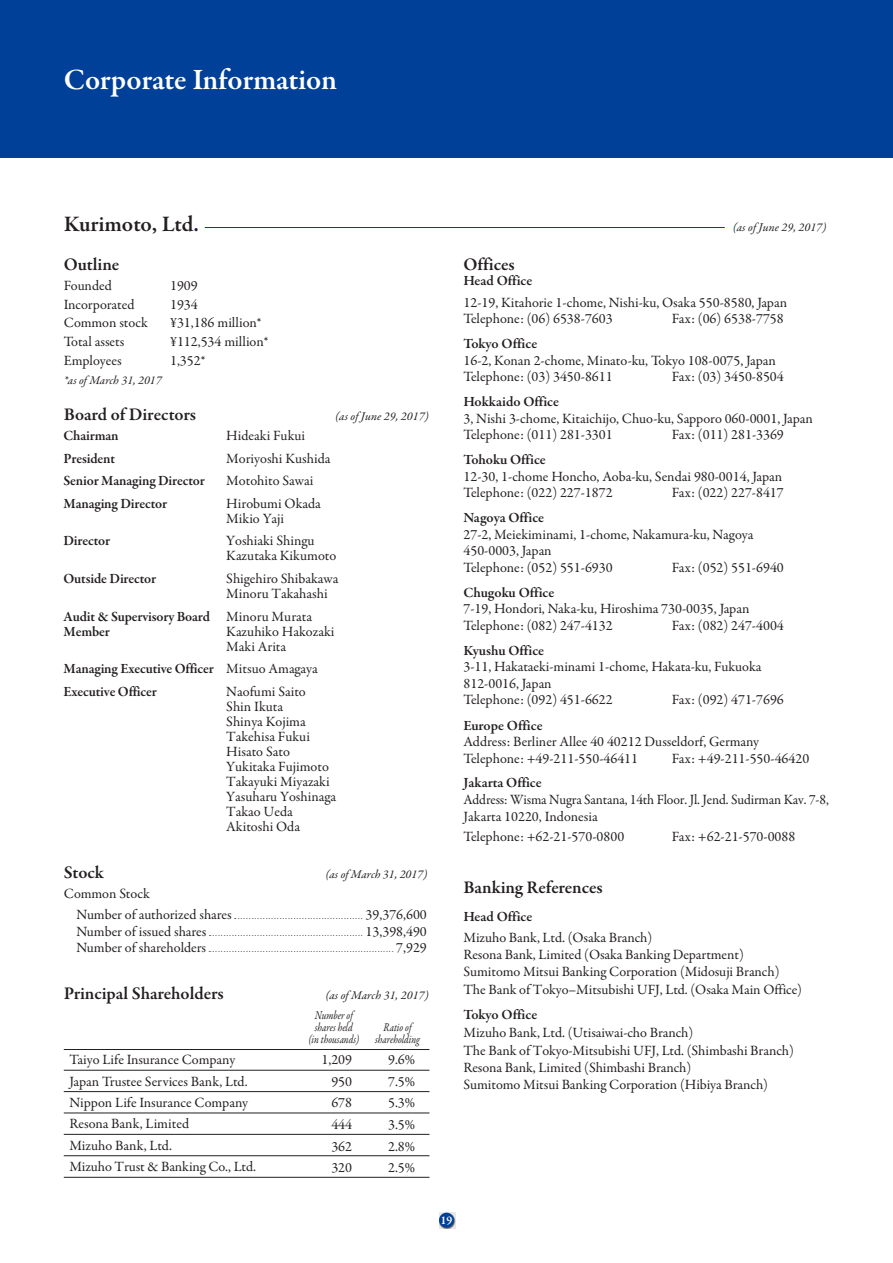
<style>
.page{position:relative;width:893px;height:1263px;background:#fff}
.page>*{position:absolute;margin:0;border:0;box-sizing:border-box;transform-origin:0 0}
.t1{font:600 30px "Garamond Premr Pro";letter-spacing:-.01em;color:#fff}
.t2{font:600 22.5px "Garamond Premr Pro";letter-spacing:-.005em;color:#231f20}
.t3{font:600 18px "Garamond Premr Pro";color:#231f20}
.t4{font:14.25px/21.6px "Garamond Premr Pro";color:#231f20}
.t5{font:600 14.25px/22.5px "Garamond Premr Pro";letter-spacing:-.01em;color:#231f20}
.t6{font:14.25px/17.1px "Garamond Premr Pro";color:#231f20;scale:.96 1}
.t7{font:italic 12px/20.2px "Garamond Premr Pro";color:#231f20}
.t8{font:italic 12px "Garamond Premr Pro";color:#231f20;scale:.8 1}
.t9{font:600 12px "Garamond Premr Pro";color:#fff}
.t10{font:3px "Garamond Premr Pro";color:#231f20}
</style>
<div class="page">
<svg style="left:439px;top:1212px;width:16px;height:17px"></svg>
<div style="left:439px;top:1213px;width:15px;height:14px;background:#004098;border-radius:50%"></div>
<div style="left:0;top:0;width:893px;height:157px;background:#004098"></div>
<hr style="left:64px;top:1049px;width:365px;height:1px;background:#231f20">
<hr style="left:64px;top:1070px;width:365px;height:1px;background:#231f20">
<hr style="left:64px;top:1091px;width:365px;height:1px;background:#231f20">
<hr style="left:64px;top:1113px;width:365px;height:1px;background:#231f20">
<hr style="left:64px;top:1134px;width:365px;height:1px;background:#231f20">
<hr style="left:64px;top:1155px;width:365px;height:1px;background:#231f20">
<hr style="left:64px;top:1177px;width:365px;height:1px;background:#231f20">
<hr style="left:205px;top:227px;width:520px;height:1px;background:#004098">
<h1 class="t1" style="left:64px;top:61px;width:275px">Corporate Information</h1>
<h2 class="t2" style="left:64px;top:211px;width:137px">Kurimoto, Ltd.</h2>
<p class="t3" style="left:64px;top:254px;width:57px">Outline</p>
<p class="t4" style="left:64px;top:275px;width:50px">Founded</p>
<p class="t4" style="left:170px;top:275px;width:29px">1909</p>
<p class="t4" style="left:64px;top:294px;width:72px">Incorporated</p>
<p class="t4" style="left:170px;top:294px;width:29px">1934</p>
<p class="t4" style="left:64px;top:312px;width:86px">Common stock</p>
<p class="t4" style="left:170px;top:312px;width:93px">¥31,186 million*</p>
<p class="t4" style="left:64px;top:331px;width:62px">Total assets</p>
<p class="t4" style="left:170px;top:331px;width:100px">¥112,534 million*</p>
<p class="t4" style="left:64px;top:350px;width:59px">Employees</p>
<p class="t4" style="left:170px;top:350px;width:37px">1,352*</p>
<p class="t7" style="left:64px;top:371px;width:99px">*as of March 31, 2017</p>
<p class="t3" style="left:64px;top:404px;width:134px">Board of Directors</p>
<p class="t7" style="left:335px;top:407px;width:95px">(as of June 29, 2017)</p>
<p class="t5" style="left:64px;top:425px;width:143px">Chairman<br>President<br>Senior Managing Director<br>Managing Director</p>
<p class="t5" style="left:64px;top:530px;width:48px">Director</p>
<p class="t5" style="left:64px;top:567px;width:94px">Outside Director</p>
<p class="t5" style="left:64px;top:609px;width:148px;line-height:15px">Audit &amp; Supervisory Board<br>Member</p>
<p class="t5" style="left:64px;top:657px;width:152px">Managing Executive Officer<br>Executive Officer</p>
<p class="t4" style="left:226px;top:425px;width:106px;line-height:22.5px">Hideaki Fukui<br>Moriyoshi Kushida<br>Motohito Sawai<br>Hirobumi Okada</p>
<p class="t4" style="left:226px;top:508px;width:90px;line-height:22.5px">Mikio Yaji<br>Yoshiaki Shingu</p>
<p class="t4" style="left:226px;top:545px;width:114px;line-height:22.5px">Kazutaka Kikumoto<br>Shigehiro Shibakawa</p>
<p class="t4" style="left:226px;top:583px;width:103px;line-height:22.5px">Minoru Takahashi<br>Minoru Murata</p>
<p class="t4" style="left:226px;top:624px;width:110px;line-height:15px">Kazuhiko Hakozaki<br>Maki Arita</p>
<p class="t4" style="left:226px;top:658px;width:93px;line-height:22.5px">Mitsuo Amagaya<br>Naofumi Saito</p>
<p class="t4" style="left:226px;top:699px;width:111px;line-height:15px">Shin Ikuta<br>Shinya Kojima<br>Takehisa Fukui<br>Hisato Sato<br>Yukitaka Fujimoto<br>Takayuki Miyazaki<br>Yasuharu Yoshinaga<br>Takao Ueda<br>Akitoshi Oda</p>
<p class="t3" style="left:64px;top:862px;width:42px">Stock</p>
<p class="t7" style="left:325px;top:865px;width:103px">(as of March 31, 2017)</p>
<p class="t4" style="left:77px;top:883px;width:157px;text-indent:-13px">Common Stock<br>Number of authorized shares</p>
<p class="t10" style="left:234px;top:916px;width:130px">•••••••••••••••••••••••••••••••••••••••••••••••</p>
<p class="t4" style="left:366px;top:904px;width:63px">39,376,600</p>
<p class="t4" style="left:77px;top:921px;width:131px">Number of issued shares</p>
<p class="t10" style="left:209px;top:933px;width:155px">••••••••••••••••••••••••••••••••••••••••••••••••••••••••</p>
<p class="t4" style="left:366px;top:921px;width:63px">13,398,490</p>
<p class="t4" style="left:77px;top:937px;width:131px">Number of shareholders</p>
<p class="t10" style="left:209px;top:949px;width:186px">•••••••••••••••••••••••••••••••••••••••••••••••••••••••••••••••••••</p>
<p class="t4" style="left:396px;top:937px;width:32px">7,929</p>
<p class="t3" style="left:64px;top:982px;width:162px">Principal Shareholders</p>
<p class="t7" style="left:315px;top:985px;width:115px;text-indent:11px">(as of March 31, 2017)<br>Number of</p>
<p class="t8" style="left:315px;top:1019px;width:49px">shares held</p>
<p class="t8" style="left:384px;top:1019px;width:37px">Ratio of</p>
<p class="t8" style="left:308px;top:1031px;width:65px">(in thousands)</p>
<p class="t8" style="left:375px;top:1031px;width:57px">shareholding</p>
<p class="t4" style="left:69px;top:1049px;width:167px">Taiyo Life Insurance Company</p>
<p class="t4" style="left:331px;top:1049px;width:22px;text-align:justify;text-indent:-10px">1,209<br>950<br>678<br>444<br>362<br>320</p>
<p class="t4" style="left:388px;top:1049px;width:29px;text-align:justify">9.6% 7.5% 5.3% 3.5% 2.8% 2.5%</p>
<p class="t4" style="left:69px;top:1071px;width:188px">Japan Trustee Services Bank, Ltd.<br>Nippon Life Insurance Company<br>Resona Bank, Limited<br>Mizuho Bank, Ltd.<br>Mizuho Trust &amp; Banking Co., Ltd.</p>
<p class="t7" style="left:733px;top:218px;width:95px">(as of June 29, 2017)</p>
<p class="t3" style="left:463px;top:254px;width:53px">Offices</p>
<p class="t5" style="left:463px;top:270px;width:70px">Head Office</p>
<p class="t4" style="left:463px;top:294px;width:325px;line-height:16.5px">12-19, Kitahorie 1-chome, Nishi-ku, Osaka 550-8580, Japan<br>Telephone: (06) 6538-7603</p>
<p class="t4" style="left:672px;top:308px;width:113px">Fax: (06) 6538-7758</p>
<p class="t5" style="left:463px;top:333px;width:75px">Tokyo Office</p>
<p class="t4" style="left:463px;top:352px;width:314px;line-height:16.5px">16-2, Konan 2-chome, Minato-ku, Tokyo 108-0075, Japan<br>Telephone: (03) 3450-8611</p>
<p class="t4" style="left:672px;top:366px;width:113px">Fax: (03) 3450-8504</p>
<p class="t5" style="left:463px;top:391px;width:97px">Hokkaido Office</p>
<p class="t4" style="left:463px;top:410px;width:351px;line-height:16.5px">3, Nishi 3-chome, Kitaichijo, Chuo-ku, Sapporo 060-0001, Japan<br>Telephone: (011) 281-3301</p>
<p class="t4" style="left:672px;top:424px;width:113px">Fax: (011) 281-3369</p>
<p class="t5" style="left:463px;top:449px;width:84px">Tohoku Office</p>
<p class="t4" style="left:463px;top:468px;width:320px;line-height:16.5px">12-30, 1-chome Honcho, Aoba-ku, Sendai 980-0014, Japan<br>Telephone: (022) 227-1872</p>
<p class="t4" style="left:672px;top:482px;width:113px">Fax: (022) 227-8417</p>
<p class="t5" style="left:463px;top:507px;width:82px">Nagoya Office</p>
<p class="t4" style="left:463px;top:526px;width:291px;line-height:16.5px">27-2, Meiekiminami, 1-chome, Nakamura-ku, Nagoya<br>450-0003, Japan<br>Telephone: (052) 551-6930</p>
<p class="t4" style="left:672px;top:557px;width:113px">Fax: (052) 551-6940</p>
<p class="t5" style="left:463px;top:581px;width:92px">Chugoku Office</p>
<p class="t4" style="left:463px;top:601px;width:287px;line-height:16.5px">7-19, Hondori, Naka-ku, Hiroshima 730-0035, Japan<br>Telephone: (082) 247-4132</p>
<p class="t4" style="left:672px;top:615px;width:113px">Fax: (082) 247-4004</p>
<p class="t5" style="left:463px;top:639px;width:82px">Kyushu Office</p>
<p class="t4" style="left:463px;top:659px;width:300px;line-height:16.5px">3-11, Hakataeki-minami 1-chome, Hakata-ku, Fukuoka<br>812-0016, Japan<br>Telephone: (092) 451-6622</p>
<p class="t4" style="left:672px;top:689px;width:113px">Fax: (092) 471-7696</p>
<p class="t5" style="left:463px;top:714px;width:81px">Europe Office</p>
<p class="t4" style="left:463px;top:734px;width:297px;line-height:16.5px">Address: Berliner Allee 40 40212 Dusseldorf, Germany<br>Telephone: +49-211-550-46411</p>
<p class="t4" style="left:672px;top:747px;width:139px">Fax: +49-211-550-46420</p>
<p class="t5" style="left:463px;top:772px;width:80px">Jakarta Office</p>
<p class="t6" style="left:463px;top:791px;width:382px">Address: Wisma Nugra Santana, 14th Floor. Jl. Jend. Sudirman Kav. 7-8,<br>Jakarta 10220, Indonesia</p>
<p class="t4" style="left:463px;top:826px;width:162px">Telephone: +62-21-570-0800</p>
<p class="t4" style="left:672px;top:826px;width:125px">Fax: +62-21-570-0088</p>
<p class="t3" style="left:463px;top:876px;width:141px">Banking References</p>
<p class="t5" style="left:463px;top:905px;width:70px">Head Office</p>
<p class="t4" style="left:463px;top:929px;width:340px;line-height:17.1px">Mizuho Bank, Ltd. (Osaka Branch)<br>Resona Bank, Limited (Osaka Banking Department)<br>Sumitomo Mitsui Banking Corporation (Midosuji Branch)<br>The Bank of Tokyo–Mitsubishi UFJ, Ltd. (Osaka Main Office)</p>
<p class="t5" style="left:463px;top:1003px;width:75px">Tokyo Office</p>
<p class="t4" style="left:463px;top:1025px;width:332px;line-height:17.1px">Mizuho Bank, Ltd. (Utisaiwai-cho Branch)<br>The Bank of Tokyo-Mitsubishi UFJ, Ltd. (Shimbashi Branch)<br>Resona Bank, Limited (Shimbashi Branch)<br>Sumitomo Mitsui Banking Corporation (Hibiya Branch)</p>
<p class="t9" style="left:440px;top:1213px;width:13px">19</p>
</div>
